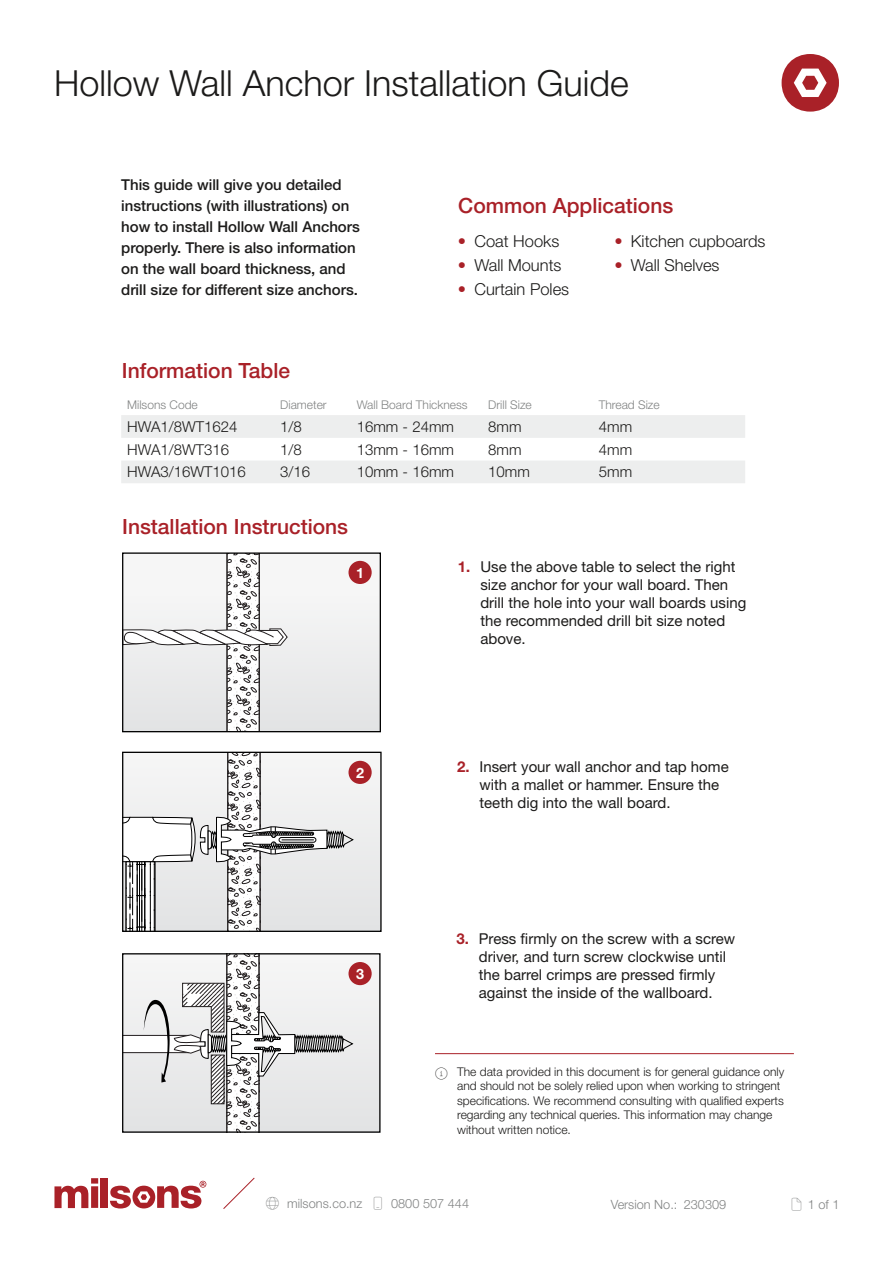
<style>
.page{position:relative;width:893px;height:1263px;background:#fff}
.page>*{position:absolute;margin:0;border:0;box-sizing:border-box;transform-origin:0 0}
.t1{font:300 36px "Helvetica Neue LT Std";color:#1c1b1a}
.Paragraph_Style_1{font:500 21px "Helvetica Neue LT Std";color:#a92128}
.Paragraph_Style_1-2{font:300 16.5px "Helvetica Neue LT Std";color:#1c1b1a}
.t2{font:15px/18px "Helvetica Neue LT Std";color:#1c1b1a}
.t3{font:500 15px/21px "Helvetica Neue LT Std";color:#1c1b1a}
.Paragraph_Style_1-3{font:300 15px "Helvetica Neue LT Std";color:#1c1b1a}
.t4{font:700 14.25px "Helvetica Neue LT Std";color:#fff}
.t5{font:300 12.75px "Helvetica Neue LT Pro";color:#818383}
.t6{font:300 12px/14.4px "Helvetica Neue LT Std";color:#1c1b1a}
.body{font:300 12px "Helvetica Neue LT Std";color:#818383}
.s1{color:#a92128}
.s2{font-weight:700;color:#a92128}
</style>
<div class="page">
<div style="left:101px;top:1178px;width:7px;height:30px;background:#a92128"></div>
<svg style="left:54px;top:1178px;width:44px;height:30px"></svg>
<svg style="left:110px;top:1181px;width:96px;height:27px"></svg>
<svg style="left:223px;top:1177px;width:32px;height:32px"></svg>
<div style="left:123px;top:752px;width:258px;height:179px;background:#ebecec"></div>
<svg style="left:124px;top:754px;width:231px;height:176px"></svg>
<div style="left:279px;top:837px;width:37px;height:6px;border:1px solid #000;border-radius:2px"></div>
<hr style="left:282px;top:839px;width:32px;height:1px;background:#000">
<div style="left:122px;top:752px;width:260px;height:180px;border:1px solid #000"></div>
<div style="left:123px;top:954px;width:257px;height:178px;background:#ebecec"></div>
<svg style="left:124px;top:955px;width:230px;height:176px"></svg>
<div style="left:122px;top:953px;width:259px;height:180px;border:1px solid #000"></div>
<div style="left:123px;top:553px;width:257px;height:179px;background:#efefef"></div>
<svg style="left:124px;top:554px;width:164px;height:176px"></svg>
<div style="left:122px;top:552px;width:259px;height:180px;border:1px solid #000"></div>
<svg style="left:782px;top:54px;width:57px;height:58px"></svg>
<hr style="left:435px;top:1053px;width:359px;height:1px;background:#a92128">
<div style="left:348px;top:561px;width:24px;height:23px;background:#a92128;border-radius:50%"></div>
<div style="left:348px;top:761px;width:24px;height:23px;background:#a92128;border-radius:50%"></div>
<div style="left:348px;top:962px;width:24px;height:23px;background:#a92128;border-radius:50%"></div>
<svg style="left:121px;top:415px;width:624px;height:68px"></svg>
<p class="t1" style="left:54px;top:61px;width:576px">Hollow Wall Anchor Installation Guide</p>
<p class="t3" style="left:121px;top:174px;width:240px">This guide will give you detailed instructions (with illustrations) on how to install Hollow Wall Anchors properly. There is also information on the wall board thickness, and drill size for different size anchors.</p>
<p class="Paragraph_Style_1" style="left:122px;top:358px;width:170px">Information Table</p>
<p class="Paragraph_Style_1" style="left:458px;top:193px;width:217px">Common Applications</p>
<p class="Paragraph_Style_1-2" style="left:458px;top:231px;width:103px"><span class="s1">•</span> Coat Hooks</p>
<p class="Paragraph_Style_1-2" style="left:458px;top:255px;width:105px"><span class="s1">•</span> Wall Mounts</p>
<p class="Paragraph_Style_1-2" style="left:458px;top:279px;width:113px"><span class="s1">•</span> Curtain Poles</p>
<p class="Paragraph_Style_1-2" style="left:614px;top:231px;width:152px"><span class="s1">•</span> Kitchen cupboards</p>
<p class="Paragraph_Style_1-2" style="left:614px;top:255px;width:107px"><span class="s1">•</span> Wall Shelves</p>
<p class="body" style="left:127px;top:397px;width:72px">Milsons Code</p>
<p class="body" style="left:280px;top:397px;width:48px">Diameter</p>
<p class="body" style="left:357px;top:397px;width:112px">Wall Board Thickness</p>
<p class="body" style="left:488px;top:397px;width:45px">Drill Size</p>
<p class="body" style="left:599px;top:397px;width:62px">Thread Size</p>
<p class="Paragraph_Style_1-3" style="left:127px;top:417px;width:112px">HWA1/8WT1624</p>
<p class="Paragraph_Style_1-3" style="left:280px;top:417px;width:23px">1/8</p>
<p class="Paragraph_Style_1-3" style="left:357px;top:417px;width:99px">16mm - 24mm</p>
<p class="Paragraph_Style_1-3" style="left:488px;top:417px;width:35px">8mm</p>
<p class="Paragraph_Style_1-3" style="left:599px;top:417px;width:35px">4mm</p>
<p class="Paragraph_Style_1-3" style="left:127px;top:440px;width:103px">HWA1/8WT316</p>
<p class="Paragraph_Style_1-3" style="left:280px;top:440px;width:23px">1/8</p>
<p class="Paragraph_Style_1-3" style="left:357px;top:440px;width:99px">13mm - 16mm</p>
<p class="Paragraph_Style_1-3" style="left:488px;top:440px;width:35px">8mm</p>
<p class="Paragraph_Style_1-3" style="left:599px;top:440px;width:35px">4mm</p>
<p class="Paragraph_Style_1-3" style="left:127px;top:463px;width:120px">HWA3/16WT1016</p>
<p class="Paragraph_Style_1-3" style="left:280px;top:463px;width:32px">3/16</p>
<p class="Paragraph_Style_1-3" style="left:357px;top:463px;width:99px">10mm - 16mm</p>
<p class="Paragraph_Style_1-3" style="left:488px;top:463px;width:43px">10mm</p>
<p class="Paragraph_Style_1-3" style="left:599px;top:463px;width:35px">5mm</p>
<p class="Paragraph_Style_1" style="left:122px;top:514px;width:228px">Installation Instructions</p>
<p class="t4" style="left:356px;top:564px;width:9px">1</p>
<p class="t4" style="left:356px;top:764px;width:9px">2</p>
<p class="t4" style="left:356px;top:965px;width:9px">3</p>
<p class="t2" style="left:480px;top:557px;width:267px;text-indent:-22px"><span class="s2">1.</span> Use the above table to select the right size anchor for your wall board. Then drill the hole into your wall boards using the recommended drill bit size noted above.</p>
<p class="t2" style="left:479px;top:757px;width:251px;text-indent:-22px"><span class="s2">2.</span> Insert your wall anchor and tap home with a mallet or hammer. Ensure the teeth dig into the wall board.</p>
<p class="t2" style="left:479px;top:930px;width:258px;text-indent:-22px"><span class="s2">3.</span> Press firmly on the screw with a screw driver, and turn screw clockwise until the barrel crimps are pressed firmly against the inside of the wallboard.</p>
<p class="t6" style="left:457px;top:1064px;width:329px">The data provided in this document is for general guidance only and should not be solely relied upon when working to stringent specifications. We recommend consulting with qualified experts regarding any technical queries. This information may change without written notice.</p>
<p class="t5" style="left:287px;top:1196px;width:77px">milsons.co.nz</p>
<p class="t5" style="left:391px;top:1196px;width:79px">0800 507 444</p>
<p class="t5" style="left:611px;top:1196px;width:117px">Version No.: 230309</p>
<p class="t5" style="left:808px;top:1196px;width:33px">1 of 1</p>
</div>
